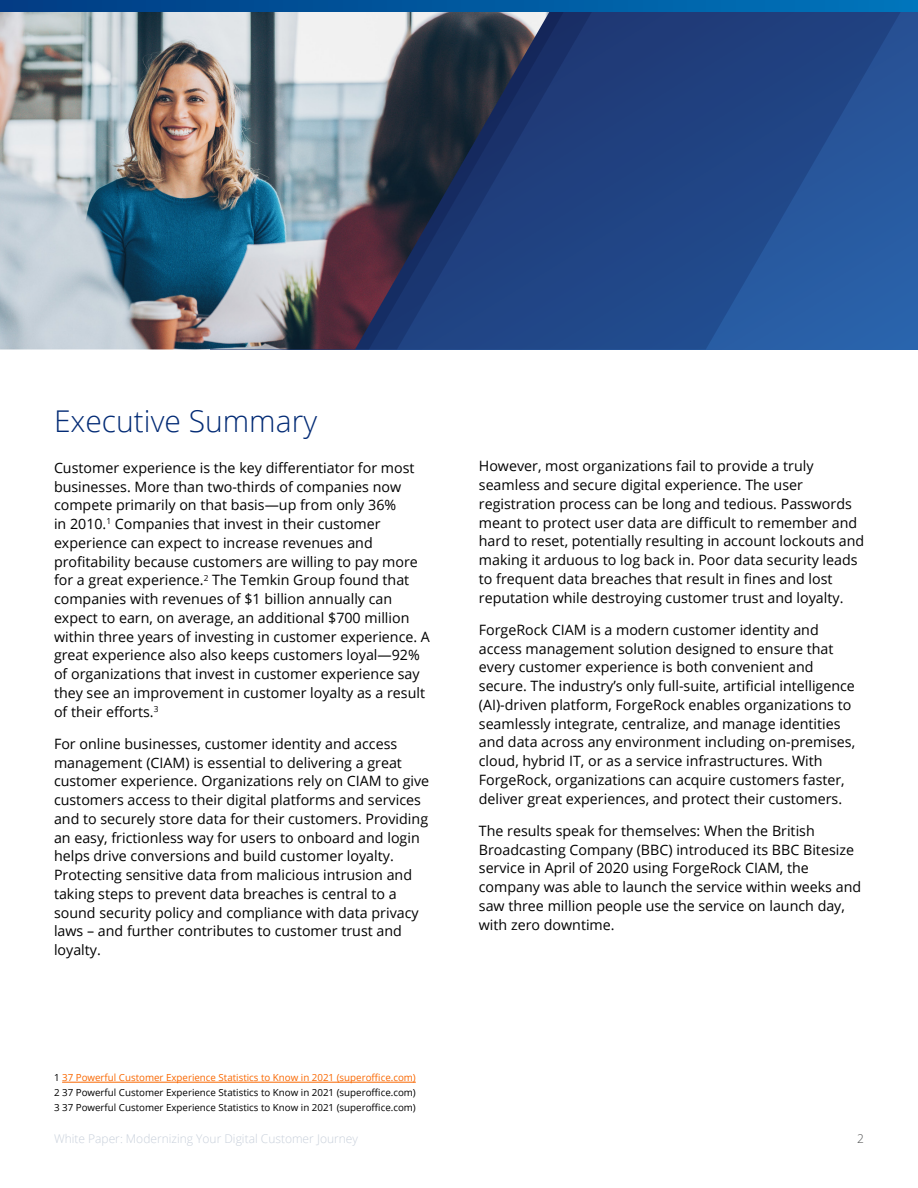
<style>
.page{position:relative;width:918px;height:1188px;background:#fff}
.page>*{position:absolute;margin:0;border:0;box-sizing:border-box;transform-origin:0 0}
.t1{font:300 30px "Open Sans";color:#032b75}
.t2{font:14.25px/18.8px "Open Sans";color:#000}
.t3{font:300 12px "Open Sans";color:#c7cfda}
.t4{font:300 12px "Open Sans";color:#505151}
.t5{font:9.75px/15px "Open Sans";color:#000;text-align:justify}
.s1{color:#f96700}
</style>
<div class="page">
<svg style="left:0;top:0;width:918px;height:12px;background:#00589e"></svg>
<div style="left:211px;top:12px;width:707px;height:338px;background:linear-gradient(to bottom,#274f92,#2965ae)"></div>
<svg style="left:549px;top:12px;width:352px;height:338px;background:#22498a"></svg>
<img style="left:0;top:12px;width:549px;height:338px">
<hr style="left:62px;top:1082px;width:354px;height:1px;background:#f96700">
<h1 class="t1" style="left:54px;top:401px;width:265px">Executive Summary</h1>
<p class="t2" style="left:54px;top:458px;width:378px">Customer experience is the key differentiator for most businesses. More than two-thirds of companies now compete primarily on that basis—up from only 36%<br>in 2010.<sup>1</sup> Companies that invest in their customer experience can expect to increase revenues and profitability because customers are willing to pay more for a great experience.<sup>2</sup> The Temkin Group found that companies with revenues of $1 billion annually can expect to earn, on average, an additional $700 million within three years of investing in customer experience. A great experience also also keeps customers loyal—92% of organizations that invest in customer experience say they see an improvement in customer loyalty as a result of their efforts.<sup>3</sup></p>
<p class="t2" style="left:54px;top:734px;width:377px">For online businesses, customer identity and access management (CIAM) is essential to delivering a great customer experience. Organizations rely on CIAM to give customers access to their digital platforms and services and to securely store data for their customers. Providing an easy, frictionless way for users to onboard and login helps drive conversions and build customer loyalty.<br>Protecting sensitive data from malicious intrusion and taking steps to prevent data breaches is central to a sound security policy and compliance with data privacy laws – and further contributes to customer trust and loyalty.</p>
<p class="t5" style="left:54px;top:1070px;width:363px">1 <span class="s1">37 Powerful Customer Experience Statistics to Know in 2021 (superoffice.com)<br></span>2 37 Powerful Customer Experience Statistics to Know in 2021 (superoffice.com)<br>3 37 Powerful Customer Experience Statistics to Know in 2021 (superoffice.com)</p>
<p class="t2" style="left:479px;top:456px;width:387px">However, most organizations fail to provide a truly seamless and secure digital experience. The user registration process can be long and tedious. Passwords meant to protect user data are difficult to remember and hard to reset, potentially resulting in account lockouts and making it arduous to log back in. Poor data security leads to frequent data breaches that result in fines and lost reputation while destroying customer trust and loyalty.</p>
<p class="t2" style="left:479px;top:620px;width:378px">ForgeRock CIAM is a modern customer identity and access management solution designed to ensure that every customer experience is both convenient and secure. The industry’s only full-suite, artificial intelligence (AI)-driven platform, ForgeRock enables organizations to seamlessly integrate, centralize, and manage identities and data across any environment including on-premises, cloud, hybrid IT, or as a service infrastructures. With ForgeRock, organizations can acquire customers faster, deliver great experiences, and protect their customers.</p>
<p class="t2" style="left:479px;top:821px;width:384px">The results speak for themselves: When the British Broadcasting Company (BBC) introduced its BBC Bitesize service in April of 2020 using ForgeRock CIAM, the company was able to launch the service within weeks and saw three million people use the service on launch day, with zero downtime.</p>
<p class="t3" style="left:54px;top:1131px;width:305px">White Paper: Modernizing Your Digital Customer Journey</p>
<p class="t4" style="left:857px;top:1131px;width:8px">2</p>
</div>
